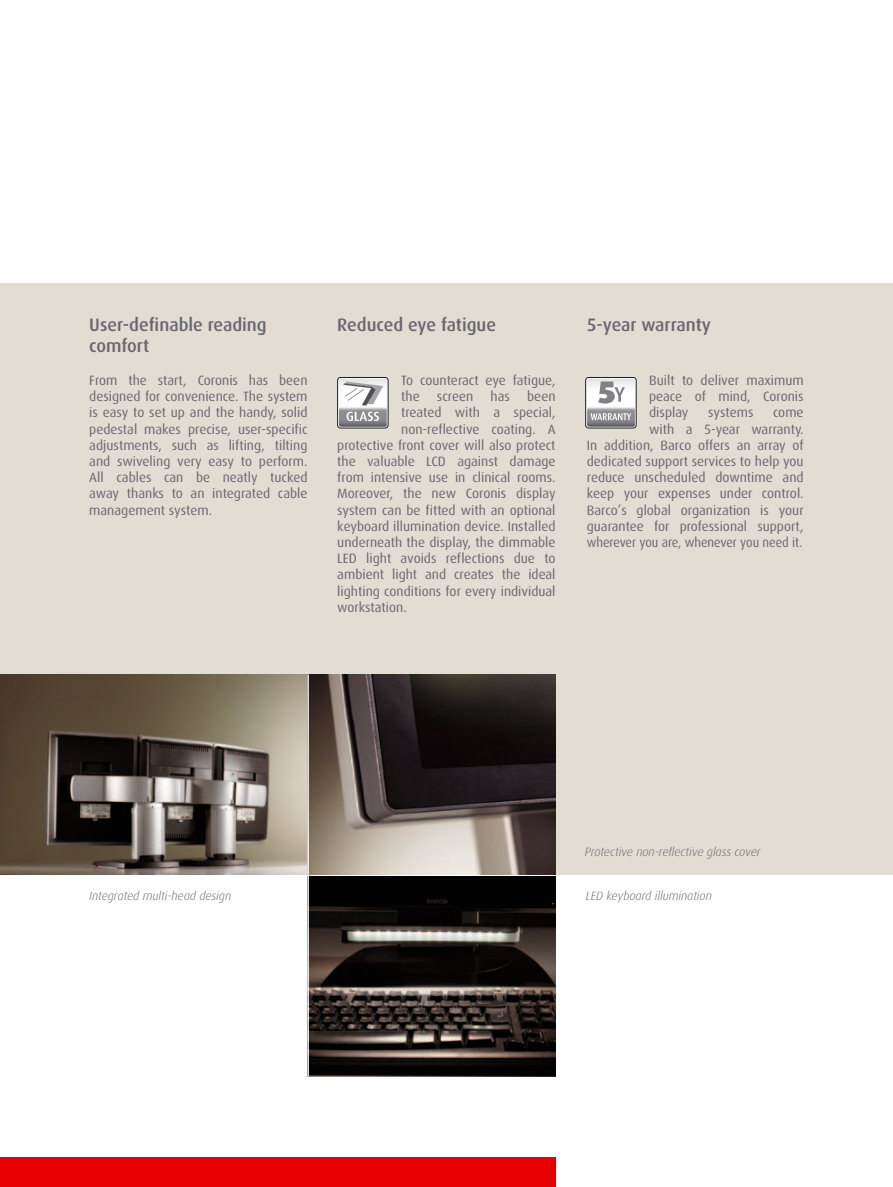
<style>
.page{position:relative;width:893px;height:1187px;background:#fff}
.page>*{position:absolute;margin:0;border:0;box-sizing:border-box;transform-origin:0 0}
.t1{font:500 18px/21.6px "Dax";color:#68676c}
.t2{font:13.5px/16.2px "Dax";color:#68676c;text-align:justify}
.t3{font:italic 300 12px "Dax";color:#68676c}
</style>
<div class="page">
<div style="left:0;top:283px;width:893px;height:591px;background:#e1ddd3"></div>
<img style="left:0;top:674px;width:307px;height:200px">
<svg style="left:309px;top:674px;width:246px;height:200px;background:#564d49"></svg>
<img style="left:309px;top:876px;width:246px;height:199px">
<hr style="left:307px;top:674px;width:2px;height:402px;background:#fff">
<div style="left:337px;top:377px;width:51px;height:51px;border:1px solid #1b1c20;border-radius:3px"></div>
<svg style="left:339px;top:379px;width:48px;height:48px;background:#c1c1c3"></svg>
<div style="left:585px;top:377px;width:51px;height:51px;border:1px solid #1b1c20;border-radius:3px"></div>
<svg style="left:587px;top:379px;width:48px;height:47px;background:#c4c4c6"></svg>
<div style="left:0;top:1157px;width:556px;height:29px;background:#e60004"></div>
<h1 class="t1" style="left:89px;top:314px;width:179px">User-definable reading comfort</h1>
<p class="t2" style="left:89px;top:372px;width:220px">From the start, Coronis has been designed for convenience. The system is easy to set up and the handy, solid pedestal makes precise, user-specific adjustments, such as lifting, tilting and swiveling very easy to perform.<br>All cables can be neatly tucked away thanks to an integrated cable management system.</p>
<h1 class="t1" style="left:337px;top:314px;width:160px">Reduced eye fatigue</h1>
<p class="t2" style="left:401px;top:372px;width:156px">To counteract eye fatigue, the</p>
<p class="t2" style="left:437px;top:388px;width:38px">screen</p>
<p class="t2" style="left:491px;top:388px;width:21px">has</p>
<p class="t2" style="left:527px;top:388px;width:30px">been</p>
<p class="t2" style="left:401px;top:404px;width:156px">treated with a special,</p>
<p class="t2" style="left:401px;top:421px;width:156px">non-reflective coating. A</p>
<p class="t2" style="left:337px;top:437px;width:220px">protective front cover will also protect</p>
<p class="t2" style="left:337px;top:453px;width:220px">the valuable LCD against damage</p>
<p class="t2" style="left:337px;top:469px;width:220px">from intensive use in clinical rooms.</p>
<p class="t2" style="left:337px;top:485px;width:220px">Moreover, the new Coronis display</p>
<p class="t2" style="left:337px;top:502px;width:220px">system can be fitted with an optional</p>
<p class="t2" style="left:337px;top:518px;width:220px">keyboard illumination device. Installed</p>
<p class="t2" style="left:337px;top:534px;width:220px">underneath the display, the dimmable</p>
<p class="t2" style="left:337px;top:550px;width:220px">LED light avoids reflections due to</p>
<p class="t2" style="left:337px;top:566px;width:220px">ambient light and creates the ideal</p>
<p class="t2" style="left:337px;top:583px;width:220px">lighting conditions for every individual</p>
<p class="t2" style="left:337px;top:599px;width:71px">workstation.</p>
<h1 class="t1" style="left:587px;top:314px;width:126px">5-year warranty</h1>
<p class="t2" style="left:649px;top:372px;width:156px">Built to deliver maximum peace of mind, Coronis display</p>
<p class="t2" style="left:708px;top:404px;width:47px">systems</p>
<p class="t2" style="left:587px;top:404px;width:218px;text-align:right">come<br>with a 5-year warranty.<br>In addition, Barco offers an array of dedicated support services to help you reduce unscheduled downtime and keep your expenses under control.<br>Barco’s global organization is your guarantee for professional support, wherever you are, whenever you need it.</p>
<p class="t3" style="left:585px;top:845px;width:177px">Protective non-reflective glass cover</p>
<p class="t3" style="left:89px;top:889px;width:143px">Integrated multi-head design</p>
<p class="t3" style="left:586px;top:889px;width:127px">LED keyboard illumination</p>
</div>
